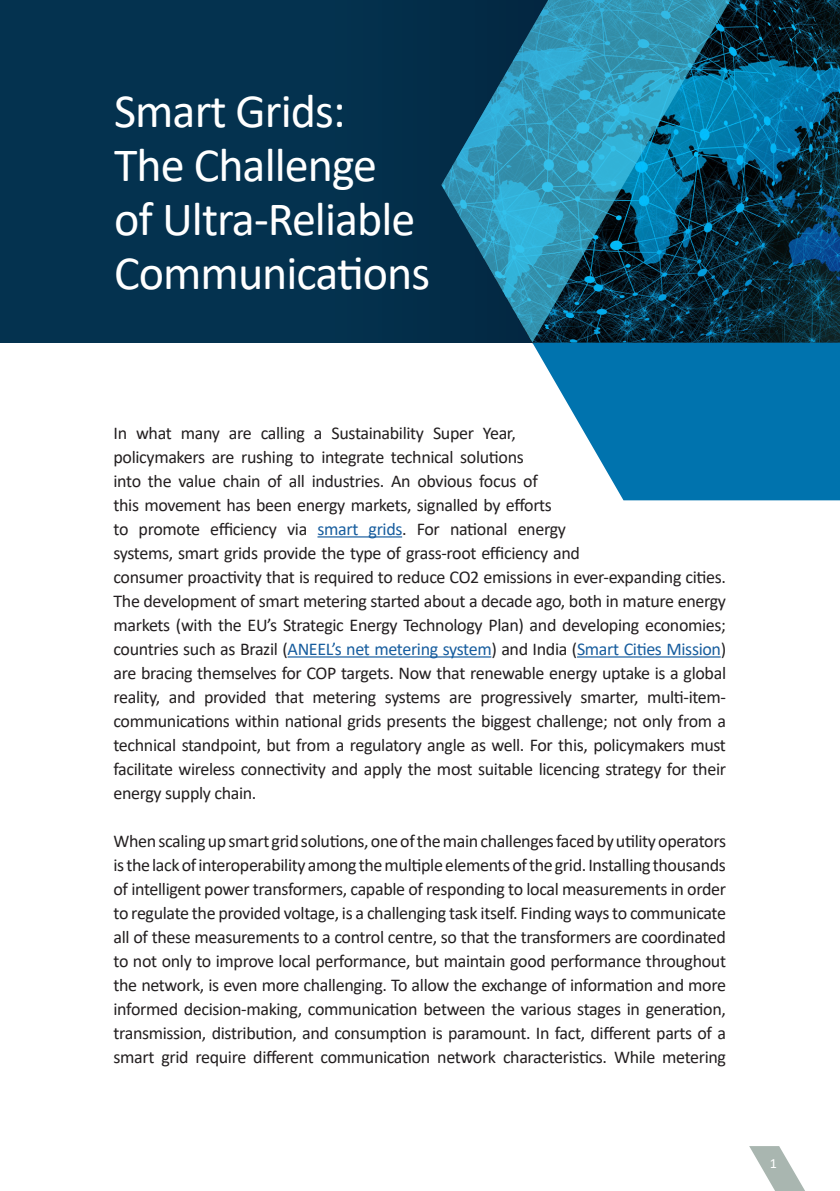
<style>
.page{position:relative;width:840px;height:1191px;background:#fff}
.page>*{position:absolute;margin:0;border:0;box-sizing:border-box;transform-origin:0 0}
.t1{font:48px/54px "Calibri";letter-spacing:-.02em;color:#fff}
.Address{font:18px/24px "Calibri";letter-spacing:-.02em;color:#231f20}
.t2{font:14px "Calibri";color:#fff}
.s1{color:#175d9e}
</style>
<div class="page">
<svg style="left:749px;top:1146px;width:56px;height:45px"></svg>
<div style="left:0;top:0;width:839px;height:343px;background:#04324f"></div>
<hr style="left:317px;top:536px;width:85px;height:1px;background:#175d9e">
<hr style="left:287px;top:656px;width:204px;height:1px;background:#175d9e">
<hr style="left:576px;top:656px;width:144px;height:1px;background:#175d9e">
<svg style="left:623px;top:500px;width:216px;height:1px"></svg>
<svg style="left:441px;top:0;width:398px;height:342px"></svg>
<svg style="left:532px;top:343px;width:307px;height:157px;background:#2687ba"></svg>
<p class="t1" style="left:114px;top:83px;width:317px">Smart Grids:<br>The Challenge<br>of Ultra-Reliable<br>Communications</p>
<p class="Address" style="left:113px;top:420px;width:613px">In what many are calling a Sustainability Super Year,<br>policymakers are rushing to integrate technical solutions<br>into the value chain of all industries. An obvious focus of<br>this movement has been energy markets, signalled by efforts<br>to promote efficiency via <span class="s1">smart grids</span>. For national energy<br>systems, smart grids provide the type of grass-root efficiency and<br>consumer proactivity that is required to reduce CO2 emissions in ever-expanding cities.<br>The development of smart metering started about a decade ago, both in mature energy markets (with the EU’s Strategic Energy Technology Plan) and developing economies; countries such as Brazil (<span class="s1">ANEEL’s net metering system</span>) and India (<span class="s1">Smart Cities Mission</span>) are bracing themselves for COP targets. Now that renewable energy uptake is a global reality, and provided that metering systems are progressively smarter, multi-item&shy;communications within national grids presents the biggest challenge; not only from a technical standpoint, but from a regulatory angle as well. For this, policymakers must facilitate wireless connectivity and apply the most suitable licencing strategy for their energy supply chain.</p>
<p class="Address" style="left:113px;top:828px;width:613px;text-align:justify">When scaling up smart grid solutions, one of the main challenges faced by utility operators is the lack of interoperability among the multiple elements of the grid. Installing thousands of intelligent power transformers, capable of responding to local measurements in order to regulate the provided voltage, is a challenging task itself. Finding ways to communicate all of these measurements to a control centre, so that the transformers are coordinated to not only to improve local performance, but maintain good performance throughout the network, is even more challenging. To allow the exchange of information and more informed decision-making, communication between the various stages in generation, transmission, distribution, and consumption is paramount. In fact, different parts of a smart grid require different communication network characteristics. While metering</p>
<p class="t2" style="left:769px;top:1153px;width:9px">1</p>
</div>
